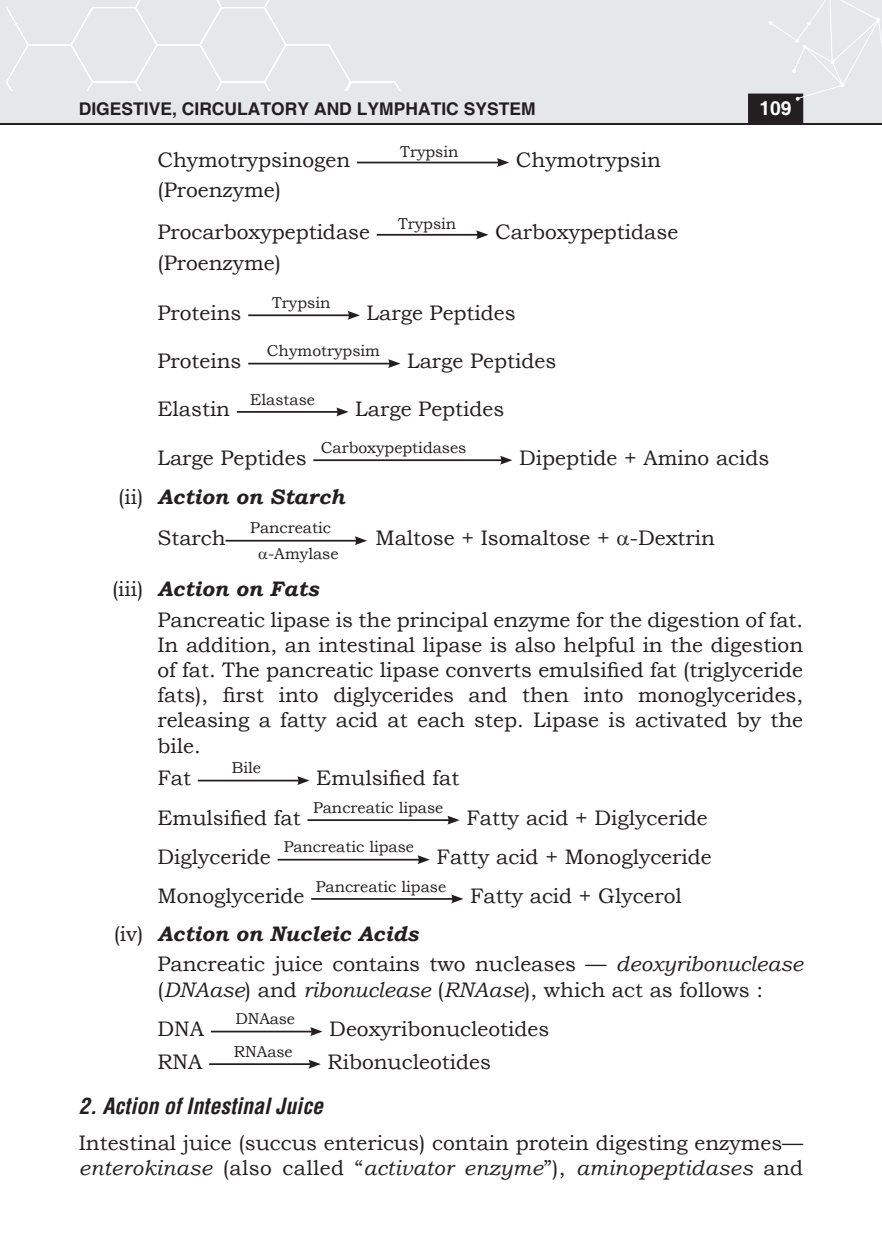
<style>
.page{position:relative;width:882px;height:1260px;background:#fff}
.page>*{position:absolute;margin:0;border:0;box-sizing:border-box;transform-origin:0 0}
.Heading_3{font:italic 700 condensed 21.88px "Helvetica";color:#231f20}
.indent_1{font:21px/25.2px "Bookman Old Style";color:#231f20;text-align:justify}
.Body_text{font:21px/25.2px "Bookman Old Style";color:#231f20}
.indent_1-2{font:italic 700 21px "Bookman Old Style";color:#231f20}
.t1{font:700 19.25px "Helvetica";color:#fff}
.t2{font:700 17.5px "Helvetica";color:#231f20}
.t3{font:15.75px/25.7px "Bookman Old Style";color:#231f20}
.s1{font-weight:400;font-style:normal}
.s2{font-style:italic}
</style>
<div class="page">
<div style="left:0;top:0;width:882px;height:124px;background:#e6e7e9"></div>
<hr style="left:0;top:124px;width:882px;height:1px;background:#231f20">
<div style="left:749px;top:94px;width:53px;height:28px;background:#231f20"></div>
<div style="left:748px;top:94px;width:55px;height:29px;border:2px solid #231f20"></div>
<svg style="left:769px;top:0;width:113px;height:101px"></svg>
<svg style="left:6px;top:0;width:394px;height:90px"></svg>
<hr style="left:357px;top:162px;width:143px;height:1px;background:#231f20">
<svg style="left:497px;top:158px;width:12px;height:9px"></svg>
<hr style="left:377px;top:234px;width:102px;height:2px;background:#231f20">
<svg style="left:476px;top:230px;width:12px;height:9px"></svg>
<hr style="left:248px;top:314px;width:102px;height:2px;background:#231f20">
<svg style="left:348px;top:311px;width:12px;height:9px"></svg>
<hr style="left:248px;top:363px;width:143px;height:1px;background:#231f20">
<svg style="left:388px;top:359px;width:12px;height:9px"></svg>
<hr style="left:237px;top:411px;width:102px;height:2px;background:#231f20">
<svg style="left:336px;top:407px;width:13px;height:9px"></svg>
<hr style="left:313px;top:459px;width:190px;height:2px;background:#231f20">
<svg style="left:500px;top:456px;width:12px;height:9px"></svg>
<hr style="left:226px;top:540px;width:132px;height:2px;background:#231f20">
<svg style="left:355px;top:536px;width:12px;height:9px"></svg>
<hr style="left:198px;top:780px;width:102px;height:1px;background:#231f20">
<svg style="left:297px;top:776px;width:13px;height:9px"></svg>
<hr style="left:307px;top:819px;width:143px;height:2px;background:#231f20">
<svg style="left:447px;top:816px;width:13px;height:9px"></svg>
<hr style="left:278px;top:859px;width:142px;height:2px;background:#231f20">
<svg style="left:418px;top:855px;width:12px;height:9px"></svg>
<hr style="left:311px;top:898px;width:143px;height:2px;background:#231f20">
<svg style="left:451px;top:894px;width:12px;height:9px"></svg>
<hr style="left:211px;top:1031px;width:102px;height:1px;background:#231f20">
<svg style="left:310px;top:1027px;width:13px;height:9px"></svg>
<hr style="left:209px;top:1063px;width:102px;height:2px;background:#231f20">
<svg style="left:309px;top:1060px;width:12px;height:9px"></svg>
<p class="t2" style="left:79px;top:98px;width:24px">DIGESTIVE</p>
<p class="t2" style="left:172px;top:98px;width:35px">, CIRCULATORY</p>
<p class="t2" style="left:314px;top:98px;width:14px">AND</p>
<p class="t2" style="left:357px;top:98px;width:13px">LYMPHATIC</p>
<p class="t2" style="left:464px;top:98px;width:13px">SYSTEM</p>
<p class="t1" style="left:759px;top:96px;width:34px">109</p>
<p class="indent_1" style="left:158px;top:147px;width:194px">Chymotrypsinogen</p>
<p class="t3" style="left:400px;top:138px;width:60px">Trypsin</p>
<p class="indent_1" style="left:516px;top:147px;width:146px">Chymotrypsin</p>
<p class="indent_1" style="left:158px;top:178px;width:125px">(Proenzyme)</p>
<p class="indent_1" style="left:158px;top:220px;width:214px">Procarboxypeptidase</p>
<p class="t3" style="left:398px;top:211px;width:60px">Trypsin</p>
<p class="indent_1" style="left:495px;top:220px;width:185px">Carboxypeptidase</p>
<p class="indent_1" style="left:157px;top:250px;width:125px">(Proenzyme)</p>
<p class="indent_1" style="left:158px;top:300px;width:86px">Proteins</p>
<p class="t3" style="left:272px;top:290px;width:60px">Trypsin</p>
<p class="indent_1" style="left:367px;top:300px;width:151px">Large Peptides</p>
<p class="indent_1" style="left:158px;top:348px;width:86px">Proteins</p>
<p class="indent_1" style="left:158px;top:397px;width:74px">Elastin</p>
<p class="t3" style="left:267px;top:338px;width:115px">Chymotrypsim</p>
<p class="indent_1" style="left:407px;top:348px;width:151px">Large Peptides</p>
<p class="t3" style="left:250px;top:386px;width:66px">Elastase</p>
<p class="indent_1" style="left:355px;top:397px;width:151px">Large Peptides</p>
<p class="indent_1" style="left:158px;top:445px;width:151px">Large Peptides</p>
<p class="t3" style="left:321px;top:435px;width:147px">Carboxypeptidases</p>
<p class="indent_1" style="left:519px;top:445px;width:252px">Dipeptide + Amino acids</p>
<p class="indent_1-2" style="left:118px;top:481px;width:228px"><span class="s1">(ii)</span> Action on Starch</p>
<p class="indent_1" style="left:158px;top:525px;width:70px">Starch</p>
<p class="t3" style="left:268px;top:515px;width:72px;text-indent:-18px">Pancreatic -Amylase</p>
<p class="indent_1" style="left:375px;top:525px;width:341px">Maltose + Isomaltose + -Dextrin</p>
<p class="indent_1-2" style="left:112px;top:573px;width:208px"><span class="s1">(iii)</span> Action on Fats</p>
<p class="indent_1" style="left:158px;top:607px;width:647px">Pancreatic lipase is the principal enzyme for the digestion of fat.<br>In addition, an intestinal lipase is also helpful in the digestion of fat. The pancreatic lipase converts emulsified fat (triglyceride fats), first into diglycerides and then into monoglycerides, releasing a fatty acid at each step. Lipase is activated by the bile.</p>
<p class="indent_1" style="left:157px;top:765px;width:35px">Fat</p>
<p class="t3" style="left:232px;top:755px;width:31px">Bile</p>
<p class="indent_1" style="left:316px;top:765px;width:145px">Emulsified fat</p>
<p class="indent_1" style="left:158px;top:805px;width:145px">Emulsified fat</p>
<p class="t3" style="left:313px;top:795px;width:132px">Pancreatic lipase</p>
<p class="indent_1" style="left:466px;top:805px;width:243px">Fatty acid + Diglyceride</p>
<p class="indent_1" style="left:158px;top:844px;width:115px">Diglyceride</p>
<p class="t3" style="left:284px;top:834px;width:132px">Pancreatic lipase</p>
<p class="indent_1" style="left:437px;top:844px;width:277px">Fatty acid + Monoglyceride</p>
<p class="indent_1" style="left:158px;top:884px;width:149px">Monoglyceride</p>
<p class="t3" style="left:316px;top:873px;width:132px">Pancreatic lipase</p>
<p class="indent_1" style="left:470px;top:884px;width:213px">Fatty acid + Glycerol</p>
<p class="indent_1-2" style="left:114px;top:918px;width:306px"><span class="s1">(iv)</span> Action on Nucleic Acids</p>
<p class="indent_1" style="left:157px;top:952px;width:647px">Pancreatic juice contains two nucleases — <span class="s2">deoxyribonuclease </span>(<span class="s2">DNAase</span>) and <span class="s2">ribonuclease</span> (<span class="s2">RNAase</span>), which act as follows :</p>
<p class="indent_1" style="left:158px;top:1016px;width:48px">DNA</p>
<p class="t3" style="left:236px;top:1006px;width:61px">DNAase</p>
<p class="indent_1" style="left:329px;top:1016px;width:222px">Deoxyribonucleotides</p>
<p class="indent_1" style="left:158px;top:1049px;width:46px">RNA</p>
<p class="t3" style="left:234px;top:1039px;width:60px">RNAase</p>
<p class="indent_1" style="left:328px;top:1049px;width:165px">Ribonucleotides</p>
<p class="Heading_3" style="left:79px;top:1092px;width:246px">2. Action of Intestinal Juice</p>
<p class="Body_text" style="left:79px;top:1130px;width:726px">Intestinal juice (succus entericus) contain protein digesting enzymes— <span class="s2">enterokinase</span> (also called “<span class="s2">activator enzyme</span>”), <span class="s2">aminopeptidases</span> and</p>
</div>
